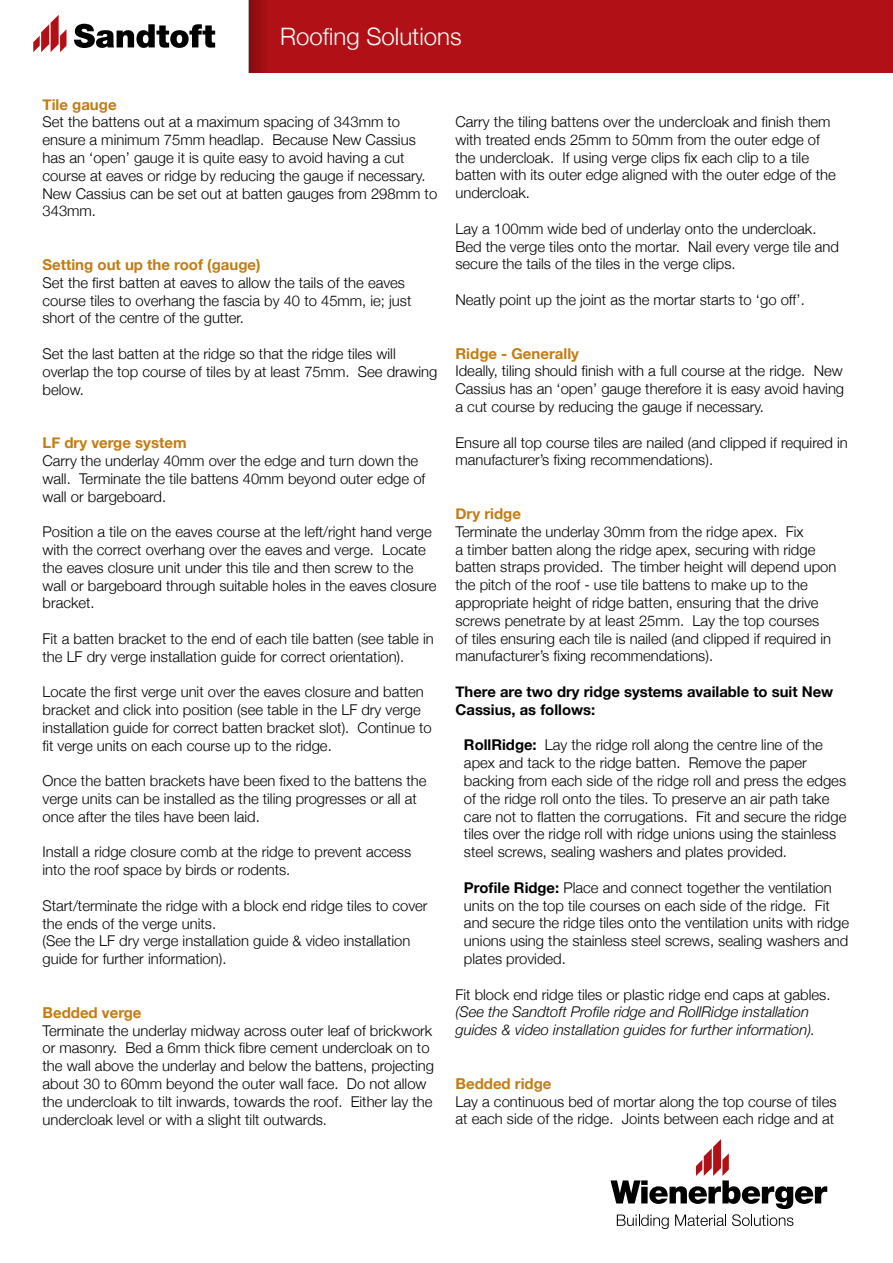
<style>
.page{position:relative;width:893px;height:1263px;background:#fff}
.page>*{position:absolute;margin:0;border:0;box-sizing:border-box;transform-origin:0 0}
.t1{font:300 24px "Helvetica Neue";color:#fff}
.t2{font:700 15px "Helvetica Neue";color:#c37c13}
.t3{font:300 14.85px/17.9px "Helvetica Neue";color:#000}
.t4{font:italic 300 14.85px/17.9px "Helvetica Neue";color:#000}
.t5{font:700 14.85px/17.9px "Helvetica Neue";color:#000}
.s1{font-weight:700}
</style>
<div class="page">
<svg style="left:610px;top:1139px;width:217px;height:90px"></svg>
<div style="left:248px;top:0;width:645px;height:72px;background:#b11116"></div>
<svg style="left:33px;top:15px;width:34px;height:37px"></svg>
<svg style="left:74px;top:24px;width:141px;height:24px"></svg>
<svg style="left:248px;top:0;width:18px;height:72px"></svg>
<h1 class="t1" style="left:280px;top:17px;width:183px">Roofing Solutions</h1>
<p class="t2" style="left:43px;top:92px;width:76px">Tile gauge</p>
<p class="t3" style="left:43px;top:112px;width:396px">Set the battens out at a maximum spacing of 343mm to ensure a minimum 75mm headlap. Because New Cassius has an ‘open’ gauge it is quite easy to avoid having a cut course at eaves or ridge by reducing the gauge if necessary.<br>New Cassius can be set out at batten gauges from 298mm to 343mm.</p>
<p class="t2" style="left:43px;top:253px;width:220px">Setting out up the roof (gauge)</p>
<p class="t3" style="left:43px;top:273px;width:370px">Set the first batten at eaves to allow the tails of the eaves course tiles to overhang the fascia by 40 to 45mm, ie; just short of the centre of the gutter.</p>
<p class="t3" style="left:43px;top:344px;width:396px">Set the last batten at the ridge so that the ridge tiles will overlap the top course of tiles by at least 75mm. See drawing below.</p>
<p class="t2" style="left:43px;top:431px;width:146px">LF dry verge system</p>
<p class="t3" style="left:43px;top:451px;width:384px">Carry the underlay 40mm over the edge and turn down the wall. Terminate the tile battens 40mm beyond outer edge of wall or bargeboard.</p>
<p class="t3" style="left:43px;top:522px;width:395px">Position a tile on the eaves course at the left/right hand verge with the correct overhang over the eaves and verge. Locate the eaves closure unit under this tile and then screw to the wall or bargeboard through suitable holes in the eaves closure bracket.</p>
<p class="t3" style="left:43px;top:629px;width:393px">Fit a batten bracket to the end of each tile batten (see table in the LF dry verge installation guide for correct orientation).</p>
<p class="t3" style="left:43px;top:682px;width:391px">Locate the first verge unit over the eaves closure and batten bracket and click into position (see table in the LF dry verge installation guide for correct batten bracket slot). Continue to fit verge units on each course up to the ridge.</p>
<p class="t3" style="left:43px;top:771px;width:385px">Once the batten brackets have been fixed to the battens the verge units can be installed as the tiling progresses or all at once after the tiles have been laid.</p>
<p class="t3" style="left:43px;top:842px;width:370px">Install a ridge closure comb at the ridge to prevent access into the roof space by birds or rodents.</p>
<p class="t3" style="left:43px;top:896px;width:387px">Start/terminate the ridge with a block end ridge tiles to cover the ends of the verge units.<br>(See the LF dry verge installation guide &amp; video installation guide for further information).</p>
<p class="t2" style="left:43px;top:1001px;width:101px">Bedded verge</p>
<p class="t3" style="left:43px;top:1020px;width:393px">Terminate the underlay midway across outer leaf of brickwork or masonry. Bed a 6mm thick fibre cement undercloak on to the wall above the underlay and below the battens, projecting about 30 to 60mm beyond the outer wall face. Do not allow the undercloak to tilt inwards, towards the roof. Either lay the undercloak level or with a slight tilt outwards.</p>
<p class="t3" style="left:455px;top:112px;width:382px">Carry the tiling battens over the undercloak and finish them with treated ends 25mm to 50mm from the outer edge of the undercloak. If using verge clips fix each clip to a tile batten with its outer edge aligned with the outer edge of the undercloak.</p>
<p class="t3" style="left:455px;top:219px;width:385px">Lay a 100mm wide bed of underlay onto the undercloak.<br>Bed the verge tiles onto the mortar. Nail every verge tile and secure the tails of the tiles in the verge clips.</p>
<p class="t3" style="left:455px;top:290px;width:351px">Neatly point up the joint as the mortar starts to ‘go off’.</p>
<p class="t2" style="left:455px;top:342px;width:125px">Ridge - Generally</p>
<p class="t3" style="left:455px;top:361px;width:390px;text-align:justify">Ideally, tiling should finish with a full course at the ridge. New Cassius has an ‘open’ gauge therefore it is easy avoid having a cut course by reducing the gauge if necessary.</p>
<p class="t3" style="left:455px;top:433px;width:394px">Ensure all top course tiles are nailed (and clipped if required in manufacturer’s fixing recommendations).</p>
<p class="t2" style="left:455px;top:502px;width:67px">Dry ridge</p>
<p class="t3" style="left:455px;top:522px;width:382px">Terminate the underlay 30mm from the ridge apex. Fix<br>a timber batten along the ridge apex, securing with ridge batten straps provided. The timber height will depend upon the pitch of the roof - use tile battens to make up to the appropriate height of ridge batten, ensuring that the drive screws penetrate by at least 25mm. Lay the top courses<br>of tiles ensuring each tile is nailed (and clipped if required in manufacturer’s fixing recommendations).</p>
<p class="t5" style="left:455px;top:683px;width:379px">There are two dry ridge systems available to suit New<br>Cassius, as follows:</p>
<p class="t3" style="left:464px;top:735px;width:384px"><span class="s1">RollRidge:</span> Lay the ridge roll along the centre line of the apex and tack to the ridge batten. Remove the paper backing from each side of the ridge roll and press the edges of the ridge roll onto the tiles. To preserve an air path take care not to flatten the corrugations. Fit and secure the ridge tiles over the ridge roll with ridge unions using the stainless steel screws, sealing washers and plates provided.</p>
<p class="t3" style="left:464px;top:878px;width:387px"><span class="s1">Profile Ridge:</span> Place and connect together the ventilation units on the top tile courses on each side of the ridge. Fit and secure the ridge tiles onto the ventilation units with ridge unions using the stainless steel screws, sealing washers and plates provided.</p>
<p class="t3" style="left:455px;top:984px;width:376px">Fit block end ridge tiles or plastic ridge end caps at gables.</p>
<p class="t4" style="left:455px;top:1002px;width:361px">(See the Sandtoft Profile ridge and RollRidge installation guides &amp; video installation guides for further information).</p>
<p class="t2" style="left:455px;top:1072px;width:98px">Bedded ridge</p>
<p class="t3" style="left:455px;top:1091px;width:382px">Lay a continuous bed of mortar along the top course of tiles at each side of the ridge. Joints between each ridge and at</p>
</div>
